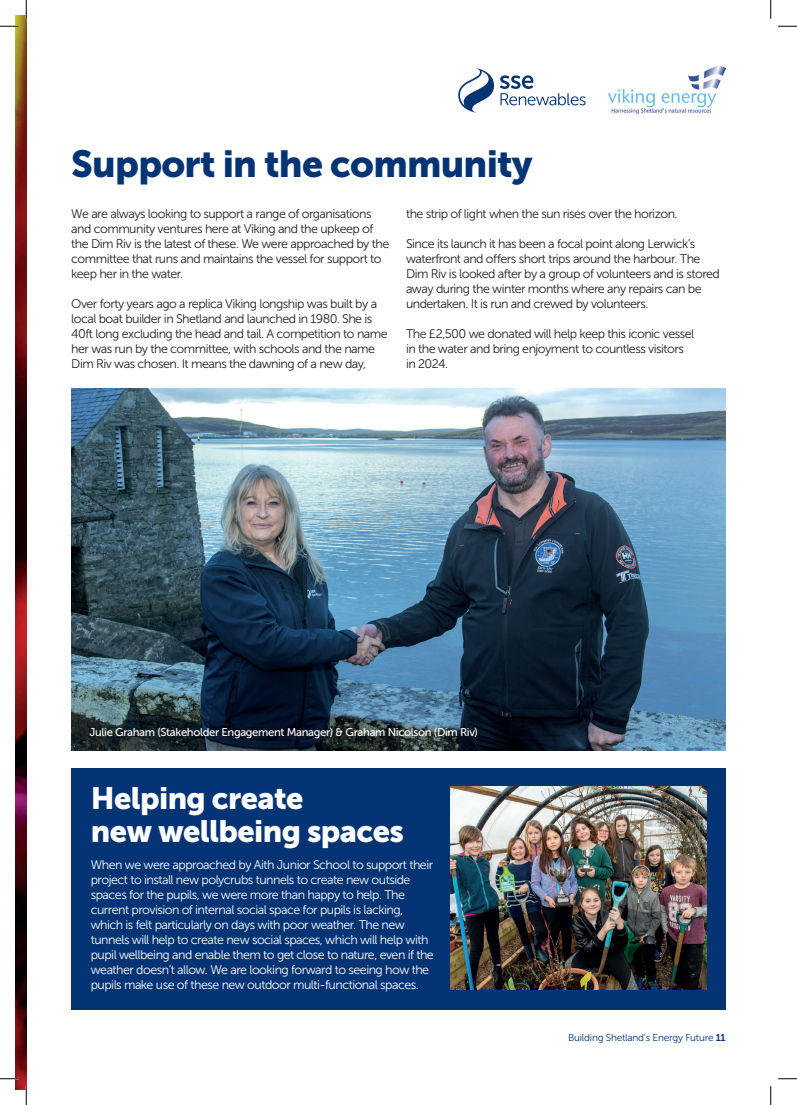
<style>
.page{position:relative;width:797px;height:1105px;background:#fff}
.page>*{position:absolute;margin:0;border:0;box-sizing:border-box;transform-origin:0 0}
.t1{font:37.5px "Museo Sans 900";letter-spacing:-.02em;color:#053474}
.t2{font:30.75px/32.8px "Museo Sans 900";letter-spacing:-.02em;color:#fff}
.t3{font:12.5px/15px "Museo Sans 300";letter-spacing:-.04em;color:#231f20}
.t4{font:12.5px/15px "Museo Sans 300";letter-spacing:-.04em;color:#fff}
.t5{font:11.25px "Museo Sans 500";letter-spacing:-.03em;color:#fff}
.t6{font:10px "Museo Sans 300";letter-spacing:-.02em;color:#053474}
.s1{font-family:"Museo Sans 700"}
</style>
<div class="page">
<img style="left:16px;top:16px;width:10px;height:1073px">
<img style="left:608px;top:67px;width:117px;height:46px">
<svg style="left:458px;top:68px;width:36px;height:45px"></svg>
<svg style="left:500px;top:75px;width:85px;height:30px"></svg>
<img style="left:71px;top:389px;width:654px;height:362px">
<div style="left:71px;top:769px;width:654px;height:241px;background:#053474"></div>
<img style="left:451px;top:786px;width:255px;height:203px">
<div style="left:86px;top:724px;width:400px;height:24px;background:#231f20;opacity:.75"></div>
<svg style="left:0;top:25px;width:19px;height:2px"></svg>
<svg style="left:778px;top:25px;width:19px;height:2px"></svg>
<svg style="left:0;top:1078px;width:19px;height:1px"></svg>
<svg style="left:778px;top:1078px;width:19px;height:1px"></svg>
<svg style="left:25px;top:0;width:2px;height:19px"></svg>
<svg style="left:25px;top:1086px;width:2px;height:19px"></svg>
<svg style="left:770px;top:0;width:1px;height:19px"></svg>
<svg style="left:770px;top:1086px;width:1px;height:19px"></svg>
<h1 class="t1" style="left:71px;top:143px;width:463px">Support in the community</h1>
<p class="t3" style="left:71px;top:206px;width:319px">We are always looking to support a range of organisations and community ventures here at Viking and the upkeep of the Dim Riv is the latest of these. We were approached by the committee that runs and maintains the vessel for support to keep her in the water.</p>
<p class="t3" style="left:71px;top:296px;width:318px">Over forty years ago a replica Viking longship was built by a local boat builder in Shetland and launched in 1980. She is 40ft long excluding the head and tail. A competition to name her was run by the committee, with schools and the name Dim Riv was chosen. It means the dawning of a new day,</p>
<p class="t3" style="left:406px;top:206px;width:273px">the strip of light when the sun rises over the horizon.</p>
<p class="t3" style="left:406px;top:236px;width:315px">Since its launch it has been a focal point along Lerwick’s waterfront and offers short trips around the harbour. The Dim Riv is looked after by a group of volunteers and is stored away during the winter months where any repairs can be undertaken. It is run and crewed by volunteers.</p>
<p class="t3" style="left:406px;top:326px;width:290px">The £2,500 we donated will help keep this iconic vessel in the water and bring enjoyment to countless visitors in 2024.</p>
<p class="t5" style="left:89px;top:726px;width:390px">Julie Graham (Stakeholder Engagement Manager) &amp; Graham Nicolson (Dim Riv)</p>
<h2 class="t2" style="left:91px;top:782px;width:315px">Helping create<br>new wellbeing spaces</h2>
<p class="t4" style="left:91px;top:857px;width:344px">When we were approached by Aith Junior School to support their project to install new polycrubs tunnels to create new outside spaces for the pupils, we were more than happy to help. The current provision of internal social space for pupils is lacking, which is felt particularly on days with poor weather. The new tunnels will help to create new social spaces, which will help with pupil wellbeing and enable them to get close to nature, even if the weather doesn’t allow. We are looking forward to seeing how the pupils make use of these new outdoor multi-functional spaces.</p>
<p class="t6" style="left:568px;top:1032px;width:159px">Building Shetland’s Energy Future <span class="s1">11</span></p>
</div>
